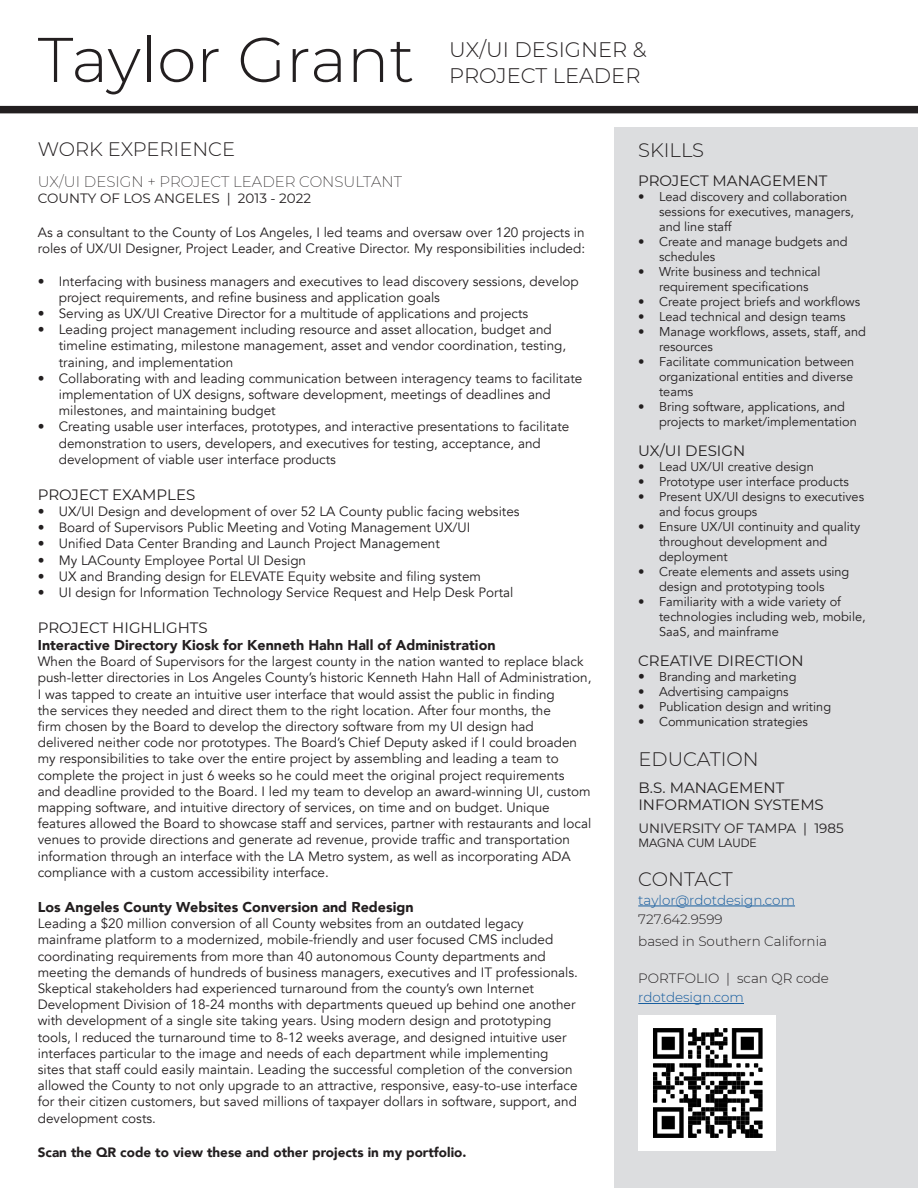
<style>
.page{position:relative;width:918px;height:1188px;background:#fff}
.page>*{position:absolute;margin:0;border:0;box-sizing:border-box;transform-origin:0 0}
.t1{font:300 63px "Montserrat";color:#231f20}
.t2{font:300 21px/25.2px "Montserrat";color:#231f20}
.t3{font:300 19.5px "Montserrat";color:#231f20}
.t4{font:15px/16.5px "Montserrat";color:#231f20}
.t5{font:200 15px "Montserrat";color:#231f20}
.t6{font:900 14.25px "Avenir";color:#231f20}
.t7{font:13.5px/16.2px "Avenir";color:#231f20}
.t8{font:300 13.5px/21.3px "Montserrat";color:#231f20}
.t9{font:900 13.5px "Avenir";color:#231f20}
.t10{font:13.5px "Montserrat";color:#231f20}
.t11{font:300 13.5px "Montserrat";color:#175d9e}
.t12{font:12.75px/15px "Avenir";color:#231f20}
.t13{font:12px "Avenir";color:#231f20}
.s1{font-size:13.5px}
</style>
<div class="page">
<div style="left:615px;top:128px;width:303px;height:1060px;background:#dcdddf"></div>
<img style="left:638px;top:1015px;width:138px;height:135px">
<div style="left:0;top:106px;width:918px;height:7px;background:#231f20"></div>
<hr style="left:638px;top:906px;width:157px;height:1px;background:#175d9e">
<hr style="left:638px;top:1003px;width:106px;height:1px;background:#175d9e">
<h1 class="t1" style="left:38px;top:17px;width:378px">Taylor Grant</h1>
<h2 class="t2" style="left:449px;top:37px;width:199px">UX/UI DESIGNER &amp;<br>PROJECT LEADER</h2>
<h3 class="t3" style="left:38px;top:136px;width:199px">WORK EXPERIENCE</h3>
<p class="t5" style="left:38px;top:171px;width:366px">UX/UI DESIGN + PROJECT LEADER CONSULTANT</p>
<p class="t10" style="left:38px;top:189px;width:275px">COUNTY OF LOS ANGELES | 2013 - 2022</p>
<p class="t7" style="left:38px;top:224px;width:549px">As a consultant to the County of Los Angeles, I led teams and oversaw over 120 projects in roles of UX/UI Designer, Project Leader, and Creative Director. My responsibilities included:</p>
<p class="t7" style="left:59px;top:273px;width:522px;text-indent:-21px">• Interfacing with business managers and executives to lead discovery sessions, develop project requirements, and refine business and application goals</p>
<p class="t7" style="left:38px;top:305px;width:492px">• Serving as UX/UI Creative Director for a multitude of applications and projects</p>
<p class="t7" style="left:59px;top:322px;width:509px;text-indent:-21px">• Leading project management including resource and asset allocation, budget and timeline estimating, milestone management, asset and vendor coordination, testing, training, and implementation</p>
<p class="t7" style="left:59px;top:370px;width:525px;text-indent:-21px">• Collaborating with and leading communication between interagency teams to facilitate implementation of UX designs, software development, meetings of deadlines and milestones, and maintaining budget</p>
<p class="t7" style="left:59px;top:419px;width:512px;text-indent:-21px">• Creating usable user interfaces, prototypes, and interactive presentations to facilitate demonstration to users, developers, and executives for testing, acceptance, and development of viable user interface products</p>
<p class="t4" style="left:38px;top:486px;width:159px">PROJECT EXAMPLES</p>
<p class="t7" style="left:38px;top:503px;width:483px">• UX/UI Design and development of over 52 LA County public facing websites</p>
<p class="t7" style="left:38px;top:520px;width:434px">• Board of Supervisors Public Meeting and Voting Management UX/UI</p>
<p class="t7" style="left:38px;top:536px;width:404px">• Unified Data Center Branding and Launch Project Management</p>
<p class="t7" style="left:38px;top:552px;width:270px">• My LACounty Employee Portal UI Design</p>
<p class="t7" style="left:38px;top:568px;width:445px">• UX and Branding design for ELEVATE Equity website and filing system</p>
<p class="t7" style="left:38px;top:584px;width:477px">• UI design for Information Technology Service Request and Help Desk Portal</p>
<p class="t4" style="left:38px;top:619px;width:171px">PROJECT HIGHLIGHTS</p>
<p class="t6" style="left:38px;top:633px;width:459px">Interactive Directory Kiosk for Kenneth Hahn Hall of Administration</p>
<p class="t7" style="left:38px;top:654px;width:555px">When the Board of Supervisors for the largest county in the nation wanted to replace black push-letter directories in Los Angeles County’s historic Kenneth Hahn Hall of Administration, I was tapped to create an intuitive user interface that would assist the public in finding<br>the services they needed and direct them to the right location. After four months, the<br>firm chosen by the Board to develop the directory software from my UI design had delivered neither code nor prototypes. The Board’s Chief Deputy asked if I could broaden my responsibilities to take over the entire project by assembling and leading a team to complete the project in just 6 weeks so he could meet the original project requirements<br>and deadline provided to the Board. I led my team to develop an award-winning UI, custom mapping software, and intuitive directory of services, on time and on budget. Unique features allowed the Board to showcase staff and services, partner with restaurants and local venues to provide directions and generate ad revenue, provide traffic and transportation information through an interface with the LA Metro system, as well as incorporating ADA compliance with a custom accessibility interface.</p>
<p class="t6" style="left:38px;top:895px;width:377px">Los Angeles County Websites Conversion and Redesign</p>
<p class="t7" style="left:38px;top:916px;width:542px">Leading a $20 million conversion of all County websites from an outdated legacy mainframe platform to a modernized, mobile-friendly and user focused CMS included coordinating requirements from more than 40 autonomous County departments and meeting the demands of hundreds of business managers, executives and IT professionals.<br>Skeptical stakeholders had experienced turnaround from the county’s own Internet Development Division of 18-24 months with departments queued up behind one another with development of a single site taking years. Using modern design and prototyping tools, I reduced the turnaround time to 8-12 weeks average, and designed intuitive user interfaces particular to the image and needs of each department while implementing sites that staff could easily maintain. Leading the successful completion of the conversion allowed the County to not only upgrade to an attractive, responsive, easy-to-use interface for their citizen customers, but saved millions of taxpayer dollars in software, support, and development costs.</p>
<p class="t9" style="left:38px;top:1140px;width:430px">Scan the QR code to view these and other projects in my portfolio.</p>
<h3 class="t3" style="left:638px;top:136px;width:67px">SKILLS</h3>
<p class="t4" style="left:638px;top:172px;width:191px">PROJECT MANAGEMENT</p>
<p class="t12" style="left:659px;top:189px;width:197px;text-indent:-21px">• Lead discovery and collaboration sessions for executives, managers, and line staff</p>
<p class="t12" style="left:659px;top:234px;width:190px;text-indent:-21px">• Create and manage budgets and schedules</p>
<p class="t12" style="left:659px;top:264px;width:163px;text-indent:-21px">• Write business and technical requirement specifications</p>
<p class="t12" style="left:638px;top:294px;width:224px">• Create project briefs and workflows</p>
<p class="t12" style="left:638px;top:309px;width:209px">• Lead technical and design teams</p>
<p class="t12" style="left:659px;top:324px;width:208px;text-indent:-21px">• Manage workflows, assets, staff, and resources</p>
<p class="t12" style="left:659px;top:354px;width:197px;text-align:justify;text-indent:-21px">• Facilitate communication between organizational entities and diverse teams</p>
<p class="t12" style="left:659px;top:399px;width:199px;text-indent:-21px">• Bring software, applications, and projects to market/implementation</p>
<p class="t4" style="left:638px;top:442px;width:109px">UX/UI DESIGN</p>
<p class="t12" style="left:638px;top:459px;width:177px">• Lead UX/UI creative design</p>
<p class="t12" style="left:638px;top:474px;width:212px">• Prototype user interface products</p>
<p class="t12" style="left:659px;top:489px;width:207px;text-indent:-21px">• Present UX/UI designs to executives and focus groups</p>
<p class="t12" style="left:659px;top:519px;width:203px;text-indent:-21px">• Ensure UX/UI continuity and quality throughout development and deployment</p>
<p class="t12" style="left:638px;top:564px;width:213px;text-align:center">• Create elements and assets using design and prototyping tools</p>
<p class="t12" style="left:659px;top:594px;width:208px;text-indent:-21px">• Familiarity with a wide variety of technologies including web, mobile,<br>SaaS, and mainframe</p>
<p class="t4" style="left:638px;top:652px;width:167px">CREATIVE DIRECTION</p>
<p class="t12" style="left:638px;top:669px;width:160px"><span class="s1">•</span> Branding and marketing</p>
<p class="t12" style="left:638px;top:684px;width:152px">• Advertising campaigns</p>
<p class="t12" style="left:638px;top:699px;width:195px">• Publication design and writing</p>
<p class="t12" style="left:638px;top:714px;width:171px">• Communication strategies</p>
<h3 class="t3" style="left:639px;top:746px;width:122px">EDUCATION</h3>
<p class="t4" style="left:638px;top:779px;width:187px">B.S. MANAGEMENT<br>INFORMATION SYSTEMS</p>
<p class="t10" style="left:638px;top:819px;width:207px">UNIVERSITY OF TAMPA | 1985</p>
<p class="t13" style="left:638px;top:836px;width:120px">MAGNA CUM LAUDE</p>
<h3 class="t3" style="left:638px;top:866px;width:96px">CONTACT</h3>
<p class="t11" style="left:638px;top:891px;width:158px">taylor@rdotdesign.com</p>
<p class="t8" style="left:638px;top:909px;width:190px">727.642.9599<br>based in Southern California</p>
<p class="t8" style="left:638px;top:967px;width:192px">PORTFOLIO | scan QR code</p>
<p class="t11" style="left:638px;top:989px;width:107px">rdotdesign.com</p>
</div>
